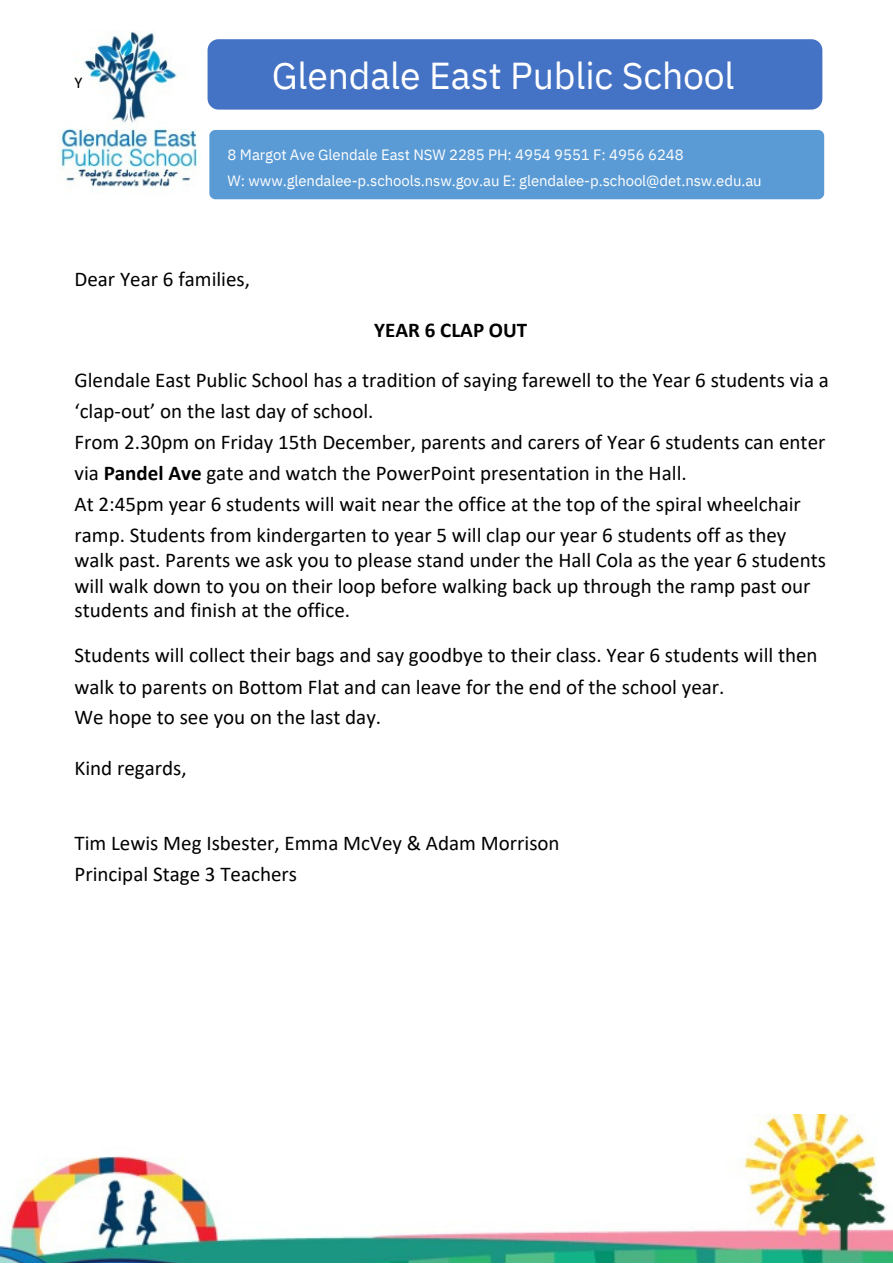
<style>
.page{position:relative;width:893px;height:1264px;background:#fff}
.page>*{position:absolute;margin:0;border:0;box-sizing:border-box;transform-origin:0 0}
.t1{font:37.35px "IBM Plex Sans";letter-spacing:-.005em;color:#fff}
.t2{font:21px "Calibri";color:#000}
.t3{font:700 21px "Calibri";color:#000}
.t4{font:16.5px "Calibri";color:#000}
.t5{font:15px "IBM Plex Sans";letter-spacing:-.005em;color:#fff}
.s1{font-weight:700}
</style>
<div class="page">
<img style="left:0;top:1114px;width:892px;height:148px">
<div style="left:206px;top:38px;width:617px;height:73px;background:#4472c4;border-radius:12px"></div>
<div style="left:205px;top:37px;width:619px;height:75px;border:2px solid #fff;border-radius:12px"></div>
<div style="left:208px;top:129px;width:617px;height:71px;background:#5b9bd5;border-radius:7px"></div>
<div style="left:207px;top:128px;width:619px;height:73px;border:2px solid #fff;border-radius:7px"></div>
<img style="left:58px;top:31px;width:142px;height:163px">
<p class="t4" style="left:74px;top:75px;width:10px">Y</p>
<p class="t1" style="left:272px;top:50px;width:464px">Glendale East Public School</p>
<p class="t5" style="left:228px;top:144px;width:457px">8 Margot Ave Glendale East NSW 2285 PH: 4954 9551 F: 4956 6248</p>
<p class="t5" style="left:228px;top:170px;width:535px">W: www.glendalee-p.schools.nsw.gov.au E: glendalee-p.school@det.nsw.edu.au</p>
<p class="t2" style="left:74px;top:270px;width:177px">Dear Year 6 families,</p>
<p class="t3" style="left:374px;top:321px;width:154px">YEAR 6 CLAP OUT</p>
<p class="t2" style="left:74px;top:371px;width:755px">Glendale East Public School has a tradition of saying farewell to the Year 6 students via a</p>
<p class="t2" style="left:74px;top:402px;width:300px">‘clap-out’ on the last day of school.</p>
<p class="t2" style="left:74px;top:433px;width:752px">From 2.30pm on Friday 15th December, parents and carers of Year 6 students can enter</p>
<p class="t2" style="left:74px;top:464px;width:613px">via <span class="s1">Pandel Ave</span> gate and watch the PowerPoint presentation in the Hall.</p>
<p class="t2" style="left:74px;top:495px;width:728px">At 2:45pm year 6 students will wait near the office at the top of the spiral wheelchair</p>
<p class="t2" style="left:74px;top:526px;width:713px">ramp. Students from kindergarten to year 5 will clap our year 6 students off as they</p>
<p class="t2" style="left:74px;top:551px;width:753px">walk past. Parents we ask you to please stand under the Hall Cola as the year 6 students</p>
<p class="t2" style="left:74px;top:577px;width:737px">will walk down to you on their loop before walking back up through the ramp past our</p>
<p class="t2" style="left:74px;top:601px;width:277px">students and finish at the office.</p>
<p class="t2" style="left:74px;top:646px;width:744px">Students will collect their bags and say goodbye to their class. Year 6 students will then</p>
<p class="t2" style="left:74px;top:678px;width:651px">walk to parents on Bottom Flat and can leave for the end of the school year.</p>
<p class="t2" style="left:74px;top:708px;width:308px">We hope to see you on the last day.</p>
<p class="t2" style="left:74px;top:759px;width:114px">Kind regards,</p>
<p class="t2" style="left:74px;top:834px;width:486px">Tim Lewis Meg Isbester, Emma McVey &amp; Adam Morrison</p>
<p class="t2" style="left:74px;top:864px;width:224px">Principal Stage 3 Teachers</p>
</div>
